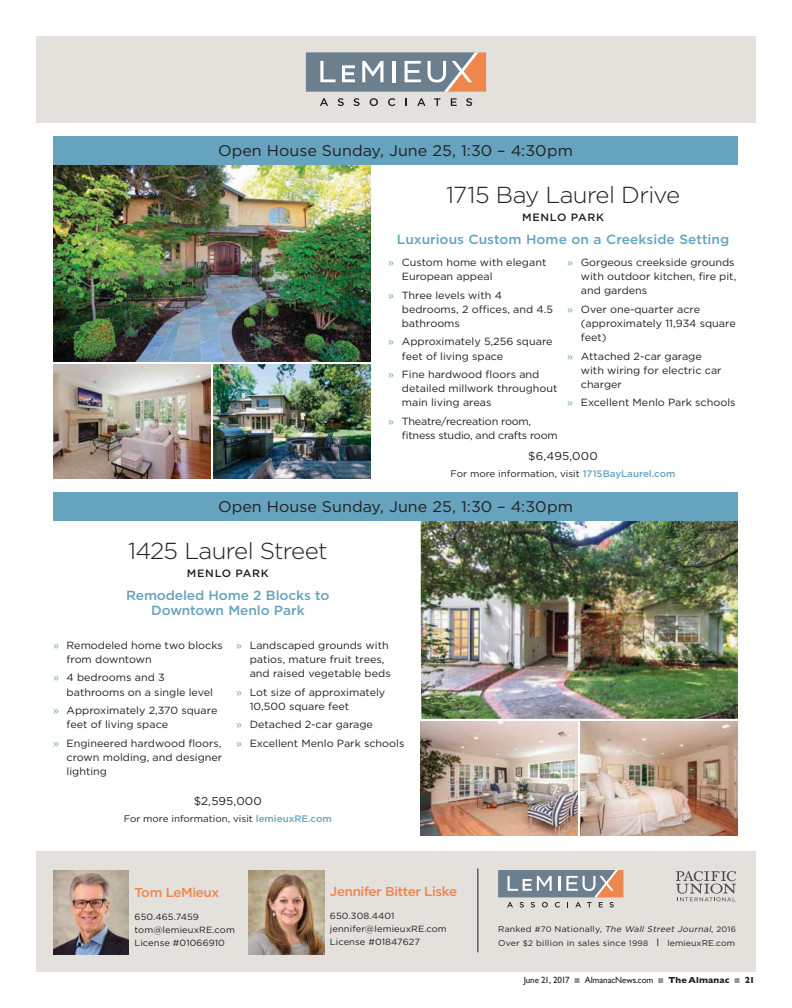
<style>
.page{position:relative;width:792px;height:1008px;background:#fff}
.page>*{position:absolute;margin:0;border:0;box-sizing:border-box;transform-origin:0 0}
.t1{font:300 23.1px "Gotham";letter-spacing:-.03em;color:#231f20;scale:1.04 1}
.t2{font:15.4px "Gotham";letter-spacing:.005em;color:#231f20;scale:1.04 1}
.t3{font:500 13.2px/15.1px "Gotham";letter-spacing:-.01em;color:#65a3be;text-align:center;scale:1.04 1}
.t4{font:500 12.9px "Gotham";letter-spacing:-.03em;color:#ed874d;scale:1.04 1}
.t5{font:11.3px "Gotham";letter-spacing:.01em;color:#231f20;scale:1.04 1}
.t6{font:500 10.6px "Gotham";letter-spacing:.065em;color:#231f20;scale:1.04 1}
.t7{font:10.4px/14.2px "Gotham";color:#231f20;scale:1.04 1}
.t8{font:10.4px/14.2px "Gotham";letter-spacing:-.02em;color:#231f20;scale:1.04 1}
.t9{font:9.5px "Gotham";color:#231f20;scale:1.04 1}
.t10{font:9px/13px "Gotham";letter-spacing:.01em;color:#231f20;scale:1.04 1}
.t11{font:9px "Gill Sans";letter-spacing:-.01em;color:#231f20}
.t12{font:700 9px "Gill Sans";letter-spacing:.015em;color:#231f20}
.t13{font:8.4px/13.5px "Gotham";letter-spacing:.025em;color:#231f20;scale:1.04 1}
.s1{color:#65a3be}
.s2{font-weight:500;color:#65a3be}
.s3{font-size:7.9px}
.s4{font-style:italic}
.s5{font-size:10.1px}
</style>
<div class="page">
<img style="left:53px;top:164px;width:317px;height:198px">
<img style="left:421px;top:521px;width:317px;height:198px">
<img style="left:53px;top:365px;width:157px;height:113px">
<img style="left:421px;top:722px;width:157px;height:113px">
<img style="left:213px;top:365px;width:157px;height:113px">
<img style="left:581px;top:722px;width:157px;height:113px">
<div style="left:36px;top:36px;width:720px;height:86px;background:#e4e0db"></div>
<div style="left:36px;top:851px;width:720px;height:121px;background:#e4e0db"></div>
<svg style="left:320px;top:98px;width:8px;height:8px"></svg>
<svg style="left:338px;top:98px;width:6px;height:8px"></svg>
<svg style="left:353px;top:98px;width:7px;height:8px"></svg>
<svg style="left:370px;top:98px;width:8px;height:8px"></svg>
<svg style="left:388px;top:98px;width:7px;height:8px"></svg>
<svg style="left:417px;top:98px;width:9px;height:8px"></svg>
<svg style="left:434px;top:98px;width:7px;height:8px"></svg>
<svg style="left:451px;top:98px;width:6px;height:8px"></svg>
<svg style="left:466px;top:98px;width:6px;height:8px"></svg>
<svg style="left:306px;top:52px;width:180px;height:40px;background:#929498"></svg>
<hr style="left:478px;top:869px;width:1px;height:83px;background:#231f20">
<img style="left:53px;top:870px;width:76px;height:84px">
<img style="left:248px;top:870px;width:76px;height:84px">
<svg style="left:498px;top:870px;width:125px;height:37px"></svg>
<div style="left:53px;top:136px;width:685px;height:28px;background:#65a3be"></div>
<div style="left:53px;top:492px;width:685px;height:29px;background:#65a3be"></div>
<svg style="left:676px;top:871px;width:60px;height:30px"></svg>
<h2 class="t2" style="left:218px;top:143px;width:343px">Open House Sunday, June 25, 1:30 – 4:30pm</h2>
<h1 class="t1" style="left:446px;top:182px;width:226px">1715 Bay Laurel Drive</h1>
<p class="t6" style="left:522px;top:213px;width:80px">MENLO PARK</p>
<p class="t3" style="left:397px;top:233px;width:321px">Luxurious Custom Home on a Creekside Setting</p>
<p class="t7" style="left:402px;top:256px;width:140px;text-indent:-14px"><span class="s1">»</span> Custom home with elegant<br>European appeal</p>
<p class="t7" style="left:402px;top:289px;width:147px;text-indent:-14px"><span class="s1">»</span> Three levels with 4 bedrooms, 2 offices, and 4.5 bathrooms</p>
<p class="t7" style="left:402px;top:335px;width:146px;text-indent:-14px"><span class="s1">»</span> Approximately 5,256 square feet of living space</p>
<p class="t7" style="left:402px;top:368px;width:151px;text-indent:-14px"><span class="s1">»</span> Fine hardwood floors and detailed millwork throughout main living areas</p>
<p class="t8" style="left:402px;top:415px;width:151px;text-indent:-14px"><span class="s1">»</span> Theatre/recreation room, fitness studio, and crafts room</p>
<p class="t7" style="left:581px;top:256px;width:151px;text-indent:-14px"><span class="s1">»</span> Gorgeous creekside grounds with outdoor kitchen, fire pit, and gardens</p>
<p class="t7" style="left:581px;top:303px;width:150px;text-indent:-14px"><span class="s1">»</span> Over one-quarter acre (approximately 11,934 square feet)</p>
<p class="t7" style="left:581px;top:349px;width:137px;text-indent:-14px"><span class="s1">»</span> Attached 2-car garage with wiring for electric car charger</p>
<p class="t7" style="left:567px;top:396px;width:163px"><span class="s1">»</span> Excellent Menlo Park schools</p>
<p class="t5" style="left:528px;top:450px;width:68px">$6,495,000</p>
<p class="t9" style="left:451px;top:469px;width:218px">For more information, visit <span class="s2">1715BayLaurel.com</span></p>
<h2 class="t2" style="left:218px;top:499px;width:343px">Open House Sunday, June 25, 1:30 – 4:30pm</h2>
<h1 class="t1" style="left:128px;top:538px;width:193px">1425 Laurel Street</h1>
<p class="t6" style="left:187px;top:569px;width:80px">MENLO PARK</p>
<p class="t3" style="left:126px;top:589px;width:197px">Remodeled Home 2 Blocks to<br>Downtown Menlo Park</p>
<p class="t7" style="left:67px;top:639px;width:152px;text-indent:-14px"><span class="s1">»</span> Remodeled home two blocks from downtown</p>
<p class="t7" style="left:67px;top:671px;width:142px;text-indent:-14px"><span class="s1">»</span> 4 bedrooms and 3 bathrooms on a single level</p>
<p class="t7" style="left:67px;top:704px;width:147px;text-indent:-14px"><span class="s1">»</span> Approximately 2,370 square feet of living space</p>
<p class="t7" style="left:67px;top:737px;width:151px;text-align:justify;text-indent:-14px"><span class="s1">»</span> Engineered hardwood floors, crown molding, and designer lighting</p>
<p class="t7" style="left:250px;top:639px;width:137px;text-indent:-14px"><span class="s1">»</span> Landscaped grounds with patios, mature fruit trees, and raised vegetable beds</p>
<p class="t7" style="left:250px;top:686px;width:132px;text-indent:-14px"><span class="s1">»</span> Lot size of approximately<br>10,500 square feet</p>
<p class="t7" style="left:236px;top:716px;width:163px;line-height:18.4px"><span class="s1">»</span> Detached 2-car garage<br><span class="s1">»</span> Excellent Menlo Park schools</p>
<p class="t5" style="left:194px;top:796px;width:67px">$2,595,000</p>
<p class="t9" style="left:124px;top:815px;width:202px">For more information, visit <span class="s2">lemieuxRE.com</span></p>
<p class="t4" style="left:135px;top:886px;width:83px">Tom LeMieux</p>
<p class="t10" style="left:135px;top:911px;width:98px">650.465.7459 tom@lemieuxRE.com<br>License #01066910</p>
<p class="t4" style="left:330px;top:886px;width:124px">Jennifer Bitter Liske</p>
<p class="t10" style="left:330px;top:910px;width:114px">650.308.4401 jennifer@lemieuxRE.com<br>License #01847627</p>
<p class="t13" style="left:498px;top:923px;width:230px">Ranked <span class="s3">#70</span> Nationally, <span class="s4">The Wall Street Journal</span>, <span class="s3">2016<br></span>Over <span class="s3">$2</span> billion in sales since <span class="s3">1998</span> <span class="s5">l</span> lemieuxRE.com</p>
<p class="t11" style="left:524px;top:975px;width:47px">June 21, 2017</p>
<p class="t11" style="left:585px;top:975px;width:70px">AlmanacNews.com</p>
<p class="t12" style="left:669px;top:975px;width:62px">The Almanac</p>
<p class="t12" style="left:745px;top:975px;width:12px">21</p>
</div>
